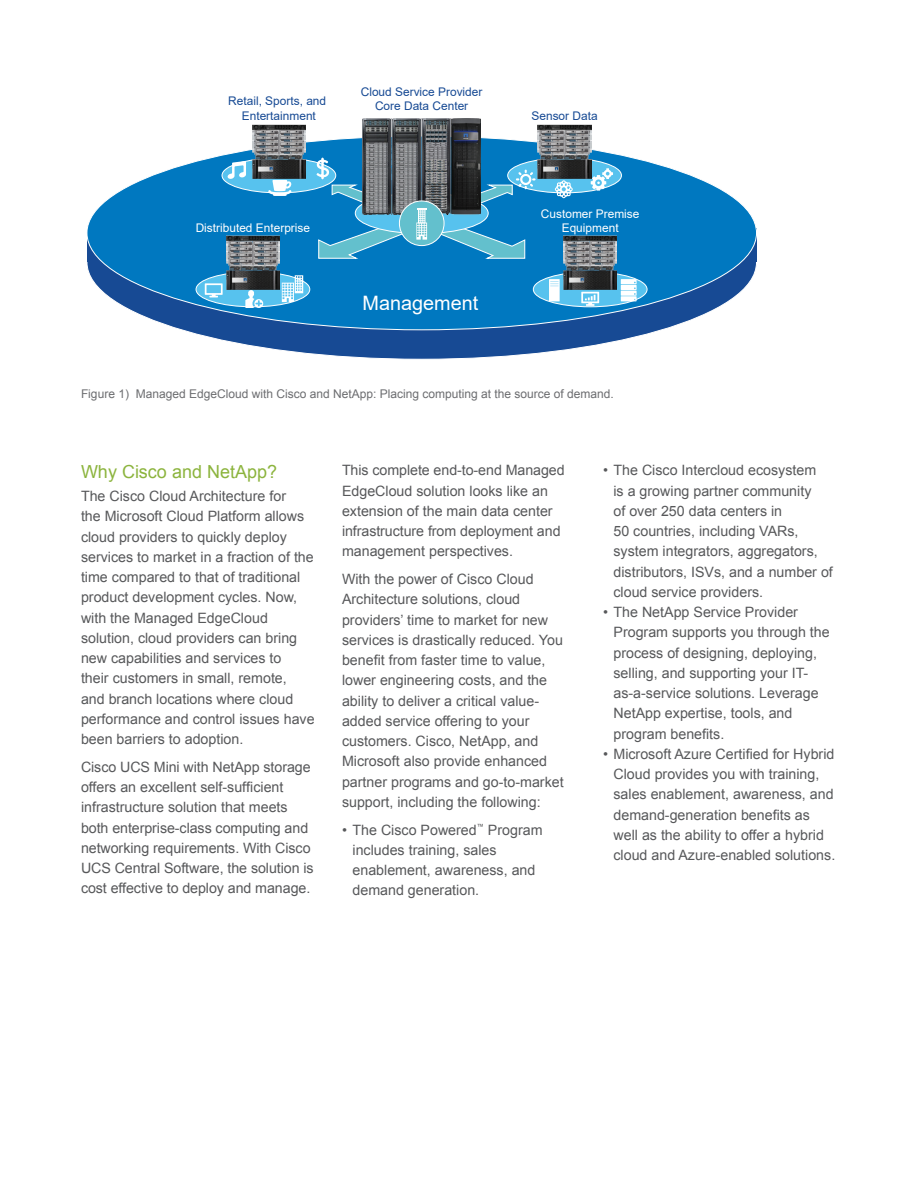
<style>
.page{position:relative;width:918px;height:1188px;background:#fff}
.page>*{position:absolute;margin:0;border:0;box-sizing:border-box;transform-origin:0 0}
.t1{font:19.8px "Arial";color:#fff}
.Head1{font:18px "Arial";color:#8cb43e}
.Body_Copy{font:14.25px/20.2px "Arial";color:#57585a}
.Figure_Caption-No_Ru{font:12px "Arial";color:#6c6d70}
.t2{font:11.85px/14.2px "Arial";color:#174a94;text-align:center}
.t3{font:11.85px "Arial";color:#fff}
</style>
<div class="page">
<div style="left:87px;top:166px;width:670px;height:193px;background:#174a94;border-radius:50%"></div>
<div style="left:87px;top:136px;width:670px;height:194px;background:#0078c0;border-radius:50%"></div>
<img style="left:363px;top:119px;width:118px;height:39px">
<svg style="left:508px;top:158px;width:113px;height:35px"></svg>
<div style="left:222px;top:158px;width:114px;height:35px;background:#57c2ee;border-radius:50%"></div>
<svg style="left:196px;top:272px;width:114px;height:35px"></svg>
<svg style="left:533px;top:272px;width:114px;height:35px"></svg>
<svg style="left:228px;top:161px;width:18px;height:18px"></svg>
<svg style="left:268px;top:180px;width:23px;height:16px"></svg>
<svg style="left:282px;top:275px;width:21px;height:27px"></svg>
<svg style="left:245px;top:290px;width:18px;height:18px"></svg>
<svg style="left:555px;top:180px;width:18px;height:18px"></svg>
<svg style="left:591px;top:168px;width:22px;height:23px"></svg>
<svg style="left:621px;top:279px;width:16px;height:22px"></svg>
<svg style="left:549px;top:279px;width:11px;height:22px"></svg>
<svg style="left:205px;top:283px;width:18px;height:14px"></svg>
<svg style="left:581px;top:292px;width:18px;height:14px"></svg>
<svg style="left:316px;top:158px;width:220px;height:101px"></svg>
<img style="left:538px;top:125px;width:53px;height:53px">
<img style="left:252px;top:125px;width:54px;height:53px">
<img style="left:564px;top:236px;width:53px;height:53px">
<img style="left:226px;top:236px;width:54px;height:53px">
<p class="t2" style="left:228px;top:94px;width:99px">Retail, Sports, and<br>Entertainment</p>
<p class="t2" style="left:361px;top:84px;width:123px">Cloud Service Provider<br>Core Data Center</p>
<p class="t2" style="left:531px;top:108px;width:68px">Sensor Data</p>
<p class="t3" style="left:541px;top:206px;width:100px">Customer Premise</p>
<p class="t3" style="left:196px;top:220px;width:116px">Distributed Enterprise</p>
<p class="t3" style="left:562px;top:220px;width:58px">Equipment</p>
<p class="t1" style="left:363px;top:289px;width:117px">Management</p>
<p class="Figure_Caption-No_Ru" style="left:81px;top:385px;width:534px">Figure 1) Managed EdgeCloud with Cisco and NetApp: Placing computing at the source of demand.</p>
<p class="Head1" style="left:81px;top:460px;width:198px">Why Cisco and NetApp?</p>
<p class="Body_Copy" style="left:81px;top:486px;width:235px">The Cisco Cloud Architecture for<br>the Microsoft Cloud Platform allows cloud providers to quickly deploy services to market in a fraction of the time compared to that of traditional product development cycles. Now, with the Managed EdgeCloud solution, cloud providers can bring new capabilities and services to<br>their customers in small, remote,<br>and branch locations where cloud performance and control issues have been barriers to adoption.</p>
<p class="Body_Copy" style="left:81px;top:757px;width:234px">Cisco UCS Mini with NetApp storage offers an excellent self-sufficient infrastructure solution that meets both enterprise-class computing and networking requirements. With Cisco UCS Central Software, the solution is cost effective to deploy and manage.</p>
<p class="Body_Copy" style="left:342px;top:460px;width:224px">This complete end-to-end Managed<br>EdgeCloud solution looks like an extension of the main data center infrastructure from deployment and management perspectives.</p>
<p class="Body_Copy" style="left:342px;top:569px;width:223px">With the power of Cisco Cloud Architecture solutions, cloud providers’ time to market for new services is drastically reduced. You benefit from faster time to value, lower engineering costs, and the ability to deliver a critical value&shy;added service offering to your customers. Cisco, NetApp, and Microsoft also provide enhanced partner programs and go-to-market support, including the following:</p>
<p class="Body_Copy" style="left:353px;top:820px;width:192px;text-indent:-10px">• The Cisco Powered<sup>™</sup> Program includes training, sales enablement, awareness, and demand generation.</p>
<p class="Body_Copy" style="left:614px;top:460px;width:221px;text-indent:-10px">• The Cisco Intercloud ecosystem<br>is a growing partner community<br>of over 250 data centers in<br>50 countries, including VARs, system integrators, aggregators, distributors, ISVs, and a number of cloud service providers.</p>
<p class="Body_Copy" style="left:614px;top:602px;width:218px;text-indent:-10px">• The NetApp Service Provider<br>Program supports you through the process of designing, deploying, selling, and supporting your IT&shy;as-a-service solutions. Leverage<br>NetApp expertise, tools, and program benefits.</p>
<p class="Body_Copy" style="left:614px;top:744px;width:223px;text-indent:-10px">• Microsoft Azure Certified for Hybrid Cloud provides you with training, sales enablement, awareness, and demand-generation benefits as well as the ability to offer a hybrid cloud and Azure-enabled solutions.</p>
</div>
